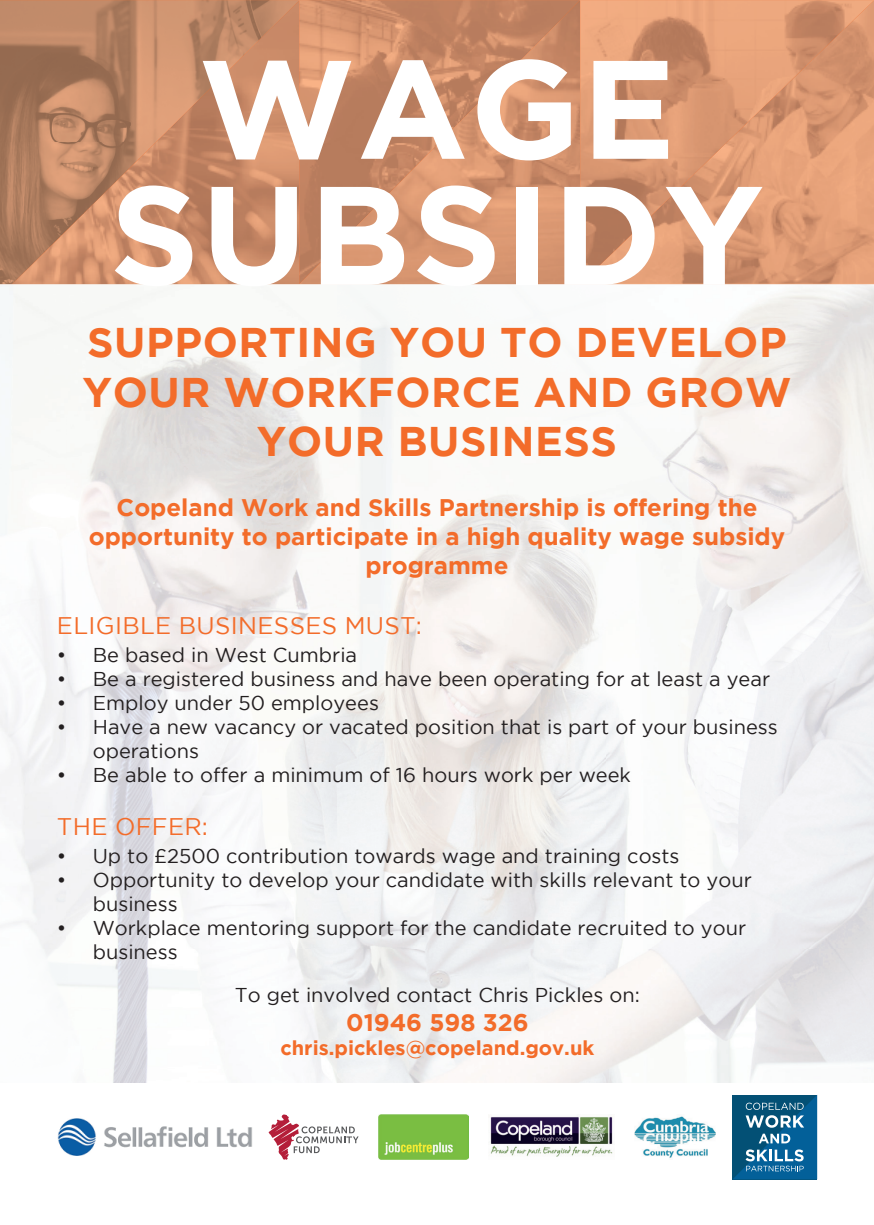
<style>
.page{position:relative;width:874px;height:1225px;background:#fff}
.page>*{position:absolute;margin:0;border:0;box-sizing:border-box;transform-origin:0 0}
.t1{font:700 139.8px/126px "Gotham";letter-spacing:.015em;color:#fff;text-align:center}
.t2{font:700 41.4px/49.6px "Gotham";letter-spacing:.015em;color:#f36c2a;text-align:center}
.t3{font:700 24px/28.8px "Gotham";color:#f36c2a;text-align:center}
.t4{font:24px "Gotham";letter-spacing:.015em;color:#f36c2a}
.t5{font:20px/24px "Gotham";color:#231f20}
.t6{font:700 20px "Gotham";color:#f36c2a}
</style>
<div class="page">
<img style="left:0;top:284px;width:873px;height:799px">
<svg style="left:268px;top:1114px;width:90px;height:45px"></svg>
<img style="left:299px;top:0;width:281px;height:284px">
<svg style="left:580px;top:0;width:293px;height:284px;background:#d99771"></svg>
<svg style="left:84px;top:71px;width:215px;height:213px;background:#cb8b68"></svg>
<img style="left:0;top:0;width:299px;height:71px">
<img style="left:0;top:71px;width:228px;height:71px">
<img style="left:0;top:142px;width:156px;height:71px">
<img style="left:0;top:213px;width:84px;height:71px">
<svg style="left:732px;top:1095px;width:84px;height:84px;background:#276f97"></svg>
<img style="left:490px;top:1116px;width:123px;height:41px">
<img style="left:634px;top:1116px;width:80px;height:42px">
<img style="left:378px;top:1114px;width:90px;height:45px">
<img style="left:57px;top:1118px;width:195px;height:38px">
<h1 class="t1" style="left:110px;top:43px;width:655px">WAGE<br>SUBSIDY</h1>
<h2 class="t2" style="left:82px;top:316px;width:710px">SUPPORTING YOU TO DEVELOP<br>YOUR WORKFORCE AND GROW<br>YOUR BUSINESS</h2>
<p class="t3" style="left:89px;top:493px;width:697px">Copeland Work and Skills Partnership is offering the opportunity to participate in a high quality wage subsidy programme</p>
<p class="t4" style="left:57px;top:612px;width:366px">ELIGIBLE BUSINESSES MUST:</p>
<p class="t5" style="left:57px;top:642px;width:302px">• Be based in West Cumbria</p>
<p class="t5" style="left:57px;top:666px;width:714px">• Be a registered business and have been operating for at least a year</p>
<p class="t5" style="left:57px;top:690px;width:323px">• Employ under 50 employees</p>
<p class="t5" style="left:93px;top:714px;width:686px;text-indent:-36px">• Have a new vacancy or vacated position that is part of your business operations</p>
<p class="t5" style="left:57px;top:762px;width:575px">• Be able to offer a minimum of 16 hours work per week</p>
<p class="t4" style="left:57px;top:813px;width:153px">THE OFFER:</p>
<p class="t5" style="left:57px;top:843px;width:624px">• Up to £2500 contribution towards wage and training costs</p>
<p class="t5" style="left:93px;top:867px;width:660px;text-indent:-36px">• Opportunity to develop your candidate with skills relevant to your business</p>
<p class="t5" style="left:93px;top:915px;width:654px;text-indent:-36px">• Workplace mentoring support for the candidate recruited to your business</p>
<p class="t5" style="left:235px;top:982px;width:406px">To get involved contact Chris Pickles on:</p>
<p class="t3" style="left:346px;top:1007px;width:184px">01946 598 326</p>
<p class="t6" style="left:280px;top:1036px;width:315px">chris.pickles@copeland.gov.uk</p>
</div>
